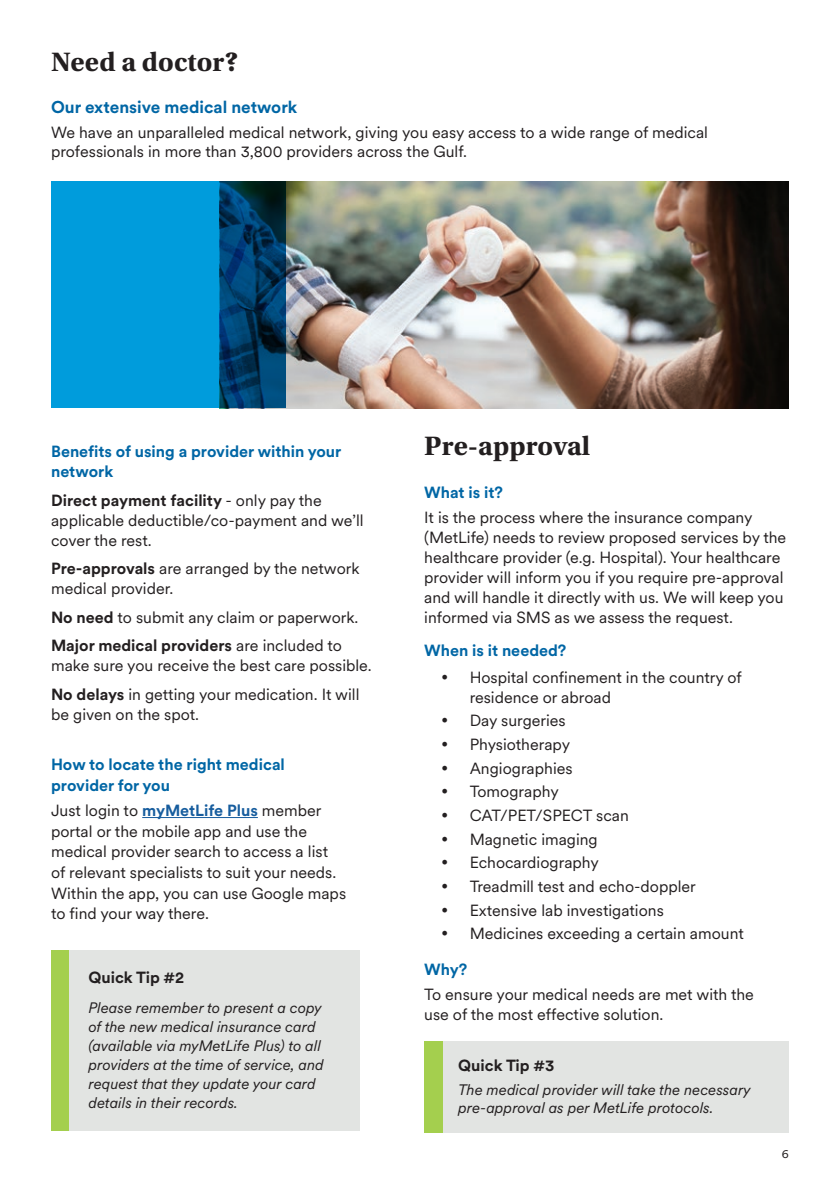
<style>
.page{position:relative;width:840px;height:1191px;background:#fff}
.page>*{position:absolute;margin:0;border:0;box-sizing:border-box;transform-origin:0 0}
.t1{font:700 28px "Utopia Std";color:#231f20}
.t2{font:700 17px "Met Life Circular";color:#0066a5}
.t3{font:16px/20px "Met Life Circular";color:#231f20}
.t4{font:700 16px/20px "Met Life Circular";color:#0066a5}
.t5{font:700 16px "Met Life Circular";color:#231f20}
.t6{font:italic 15px/19px "Met Life Circular";color:#231f20}
.t7{font:12px "Met Life Circular";color:#231f20}
.s1{font-weight:700}
.s2{font-weight:700;color:#175d9e}
</style>
<div class="page">
<div style="left:51px;top:950px;width:308px;height:181px;background:#e2e4e2"></div>
<div style="left:51px;top:950px;width:18px;height:181px;background:#a4cf4e"></div>
<hr style="left:142px;top:817px;width:116px;height:1px;background:#175d9e">
<img style="left:285px;top:181px;width:503px;height:227px">
<div style="left:51px;top:181px;width:169px;height:227px;background:#009cdc"></div>
<svg style="left:220px;top:181px;width:65px;height:227px;background:#00385f"></svg>
<div style="left:424px;top:1041px;width:364px;height:91px;background:#e2e4e2"></div>
<div style="left:424px;top:1041px;width:18px;height:91px;background:#a4cf4e"></div>
<h1 class="t1" style="left:51px;top:46px;width:189px">Need a doctor?</h1>
<p class="t2" style="left:51px;top:95px;width:248px">Our extensive medical network</p>
<p class="t3" style="left:51px;top:122px;width:658px;line-height:19.2px">We have an unparalleled medical network, giving you easy access to a wide range of medical professionals in more than 3,800 providers across the Gulf.</p>
<p class="t4" style="left:51px;top:441px;width:292px">Benefits of using a provider within your network</p>
<p class="t3" style="left:51px;top:489px;width:314px"><span class="s1">Direct payment facility</span> - only pay the applicable deductible/co-payment and we’ll cover the rest.</p>
<p class="t3" style="left:51px;top:558px;width:310px"><span class="s1">Pre-approvals</span> are arranged by the network medical provider.</p>
<p class="t3" style="left:51px;top:602px;width:309px;line-height:28.6px"><span class="s1">No need</span> to submit any claim or paperwork.<br><span class="s1">Major medical providers</span> are included to</p>
<p class="t3" style="left:51px;top:650px;width:322px;line-height:28.4px">make sure you receive the best care possible.<br><span class="s1">No delays</span> in getting your medication. It will</p>
<p class="t3" style="left:51px;top:703px;width:149px">be given on the spot.</p>
<p class="t4" style="left:51px;top:753px;width:235px;line-height:20.6px">How to locate the right medical provider for you</p>
<p class="t3" style="left:51px;top:799px;width:296px;line-height:20.6px">Just login to <span class="s2">myMetLife Plus</span> member portal or the mobile app and use the medical provider search to access a list of relevant specialists to suit your needs.<br>Within the app, you can use Google maps to find your way there.</p>
<p class="t5" style="left:88px;top:966px;width:97px">Quick Tip #2</p>
<p class="t6" style="left:88px;top:997px;width:237px">Please remember to present a copy of the new medical insurance card (available via myMetLife Plus) to all providers at the time of service, and request that they update your card details in their records.</p>
<h1 class="t1" style="left:424px;top:430px;width:167px">Pre-approval</h1>
<p class="t4" style="left:424px;top:481px;width:80px">What is it?</p>
<p class="t3" style="left:424px;top:507px;width:363px">It is the process where the insurance company (MetLife) needs to review proposed services by the healthcare provider (e.g. Hospital). Your healthcare provider will inform you if you require pre-approval and will handle it directly with us. We will keep you informed via SMS as we assess the request.</p>
<p class="t4" style="left:424px;top:639px;width:144px">When is it needed?</p>
<p class="t3" style="left:469px;top:666px;width:274px;text-indent:-28px">• Hospital confinement in the country of residence or abroad</p>
<p class="t3" style="left:441px;top:710px;width:126px">• Day surgeries</p>
<p class="t3" style="left:441px;top:733px;width:130px">• Physiotherapy</p>
<p class="t3" style="left:441px;top:757px;width:133px">• Angiographies</p>
<p class="t3" style="left:441px;top:781px;width:119px">• Tomography</p>
<p class="t3" style="left:441px;top:804px;width:189px">• CAT/PET/SPECT scan</p>
<p class="t3" style="left:441px;top:828px;width:158px">• Magnetic imaging</p>
<p class="t3" style="left:441px;top:852px;width:159px">• Echocardiography</p>
<p class="t3" style="left:441px;top:875px;width:256px">• Treadmill test and echo-doppler</p>
<p class="t3" style="left:441px;top:899px;width:224px">• Extensive lab investigations</p>
<p class="t3" style="left:441px;top:923px;width:304px">• Medicines exceeding a certain amount</p>
<p class="t4" style="left:424px;top:958px;width:45px">Why?</p>
<p class="t3" style="left:424px;top:984px;width:331px">To ensure your medical needs are met with the use of the most effective solution.</p>
<p class="t5" style="left:458px;top:1054px;width:97px">Quick Tip #3</p>
<p class="t6" style="left:458px;top:1079px;width:294px;line-height:18px">The medical provider will take the necessary pre-approval as per MetLife protocols.</p>
<p class="t7" style="left:781px;top:1145px;width:9px">6</p>
</div>
